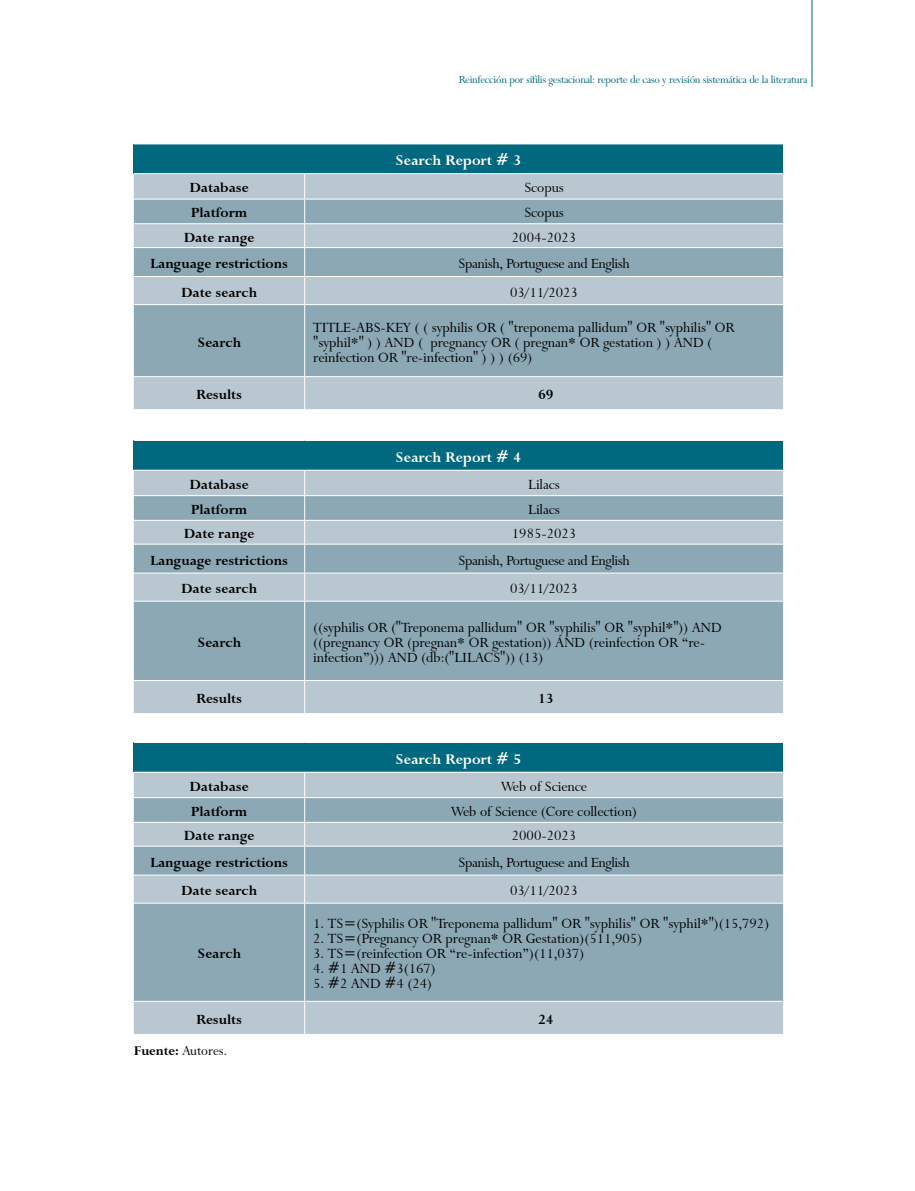
<style>
.page{position:relative;width:915px;height:1191px;background:#fff}
.page>*{position:absolute;margin:0;border:0;box-sizing:border-box;transform-origin:0 0}
.t1{font:700 16.5px "Lapidary 333 BT";color:#fff}
.t2{font:15.75px/15px "Lapidary 333 BT";color:#000}
.t3{font:700 15.75px "Lapidary 333 BT";color:#000}
.t4{font:15.75px "Lapidary 333 BT";letter-spacing:-.02em;color:#000}
.t5{font:15px "Lapidary 333 BT";color:#000}
.t6{font:12px "Lapidary 333 BT";letter-spacing:-.02em;color:#00687f}
.s1{font-weight:700}
</style>
<div class="page">
<hr style="left:811px;top:0;width:1px;height:87px;background:#00687f">
<div style="left:134px;top:144px;width:648px;height:30px;background:#00687f"></div>
<div style="left:134px;top:174px;width:648px;height:235px;background:#b9c7d0"></div>
<svg style="left:134px;top:200px;width:648px;height:176px;background:#99b1bd"></svg>
<hr style="left:134px;top:199px;width:170px;height:1px;background:#fff">
<hr style="left:304px;top:199px;width:478px;height:1px;background:#fff">
<hr style="left:134px;top:247px;width:170px;height:1px;background:#fff">
<hr style="left:304px;top:247px;width:478px;height:1px;background:#fff">
<svg style="left:304px;top:174px;width:1px;height:130px"></svg>
<hr style="left:304px;top:305px;width:1px;height:71px;background:#fff">
<hr style="left:304px;top:377px;width:1px;height:32px;background:#fff">
<hr style="left:134px;top:144px;width:170px;height:1px;background:#fff">
<hr style="left:304px;top:144px;width:478px;height:1px;background:#fff">
<hr style="left:134px;top:223px;width:170px;height:1px;background:#fff">
<hr style="left:304px;top:223px;width:478px;height:1px;background:#fff">
<hr style="left:134px;top:276px;width:170px;height:1px;background:#fff">
<hr style="left:304px;top:276px;width:478px;height:1px;background:#fff">
<hr style="left:134px;top:304px;width:170px;height:1px;background:#fff">
<hr style="left:304px;top:304px;width:478px;height:1px;background:#fff">
<hr style="left:134px;top:376px;width:170px;height:1px;background:#fff">
<hr style="left:304px;top:376px;width:478px;height:1px;background:#fff">
<hr style="left:134px;top:173px;width:170px;height:1px;background:#fff">
<hr style="left:304px;top:173px;width:478px;height:1px;background:#fff">
<div style="left:134px;top:440px;width:648px;height:30px;background:#00687f"></div>
<div style="left:134px;top:471px;width:648px;height:242px;background:#b9c7d0"></div>
<svg style="left:134px;top:496px;width:648px;height:184px;background:#99b1bd"></svg>
<hr style="left:134px;top:495px;width:170px;height:1px;background:#fff">
<hr style="left:304px;top:495px;width:478px;height:1px;background:#fff">
<hr style="left:134px;top:544px;width:170px;height:1px;background:#fff">
<hr style="left:304px;top:544px;width:478px;height:1px;background:#fff">
<svg style="left:304px;top:471px;width:1px;height:130px"></svg>
<hr style="left:304px;top:601px;width:1px;height:79px;background:#fff">
<hr style="left:304px;top:681px;width:1px;height:32px;background:#fff">
<hr style="left:134px;top:440px;width:170px;height:1px;background:#fff">
<hr style="left:304px;top:440px;width:478px;height:1px;background:#fff">
<hr style="left:134px;top:520px;width:170px;height:1px;background:#fff">
<hr style="left:304px;top:520px;width:478px;height:1px;background:#fff">
<hr style="left:134px;top:572px;width:170px;height:1px;background:#fff">
<hr style="left:304px;top:572px;width:478px;height:1px;background:#fff">
<hr style="left:134px;top:601px;width:170px;height:1px;background:#fff">
<hr style="left:304px;top:601px;width:478px;height:1px;background:#fff">
<hr style="left:134px;top:680px;width:170px;height:1px;background:#fff">
<hr style="left:304px;top:680px;width:478px;height:1px;background:#fff">
<div style="left:134px;top:742px;width:648px;height:30px;background:#00687f"></div>
<div style="left:134px;top:773px;width:648px;height:261px;background:#b9c7d0"></div>
<svg style="left:134px;top:798px;width:648px;height:203px;background:#98b0bc"></svg>
<hr style="left:134px;top:797px;width:170px;height:1px;background:#fff">
<hr style="left:304px;top:797px;width:478px;height:1px;background:#fff">
<hr style="left:134px;top:845px;width:170px;height:1px;background:#fff">
<hr style="left:304px;top:845px;width:478px;height:1px;background:#fff">
<svg style="left:304px;top:773px;width:1px;height:129px"></svg>
<hr style="left:304px;top:903px;width:1px;height:98px;background:#fff">
<hr style="left:304px;top:1001px;width:1px;height:33px;background:#fff">
<hr style="left:134px;top:742px;width:170px;height:1px;background:#fff">
<hr style="left:304px;top:742px;width:478px;height:1px;background:#fff">
<hr style="left:134px;top:822px;width:170px;height:1px;background:#fff">
<hr style="left:304px;top:822px;width:478px;height:1px;background:#fff">
<hr style="left:134px;top:874px;width:170px;height:1px;background:#fff">
<hr style="left:304px;top:874px;width:478px;height:1px;background:#fff">
<hr style="left:134px;top:902px;width:170px;height:1px;background:#fff">
<hr style="left:304px;top:902px;width:478px;height:1px;background:#fff">
<hr style="left:134px;top:1001px;width:170px;height:1px;background:#fff">
<hr style="left:304px;top:1001px;width:478px;height:1px;background:#fff">
<p class="t6" style="left:458px;top:73px;width:350px">Reinfección por sífilis gestacional: reporte de caso y revisión sistemática de la literatura</p>
<p class="t1" style="left:395px;top:151px;width:127px">Search Report # 3</p>
<p class="t3" style="left:189px;top:179px;width:61px">Database</p>
<p class="t2" style="left:524px;top:180px;width:41px">Scopus</p>
<p class="t3" style="left:191px;top:204px;width:58px">Platform</p>
<p class="t2" style="left:524px;top:205px;width:41px">Scopus</p>
<p class="t3" style="left:184px;top:228px;width:72px">Date range</p>
<p class="t2" style="left:511px;top:230px;width:66px">2004-2023</p>
<p class="t3" style="left:150px;top:254px;width:139px">Language restrictions</p>
<p class="t4" style="left:458px;top:255px;width:173px">Spanish, Portuguese and English</p>
<p class="t3" style="left:181px;top:283px;width:77px">Date search</p>
<p class="t2" style="left:510px;top:285px;width:69px">03/11/2023</p>
<p class="t3" style="left:197px;top:333px;width:45px">Search</p>
<p class="t2" style="left:313px;top:320px;width:422px">TITLE-ABS-KEY ( ( syphilis OR ( "treponema pallidum" OR "syphilis" OR "syphil*" ) ) AND ( pregnancy OR ( pregnan* OR gestation ) ) AND ( reinfection OR "re-infection" ) ) ) (69)</p>
<p class="t3" style="left:196px;top:385px;width:47px">Results</p>
<p class="t3" style="left:538px;top:385px;width:17px">69</p>
<p class="t1" style="left:395px;top:447px;width:127px">Search Report # 4</p>
<p class="t3" style="left:189px;top:475px;width:61px">Database</p>
<p class="t2" style="left:528px;top:477px;width:33px">Lilacs</p>
<p class="t3" style="left:191px;top:500px;width:58px">Platform</p>
<p class="t2" style="left:528px;top:502px;width:33px">Lilacs</p>
<p class="t3" style="left:184px;top:524px;width:72px">Date range</p>
<p class="t2" style="left:511px;top:526px;width:66px">1985-2023</p>
<p class="t3" style="left:150px;top:551px;width:139px">Language restrictions</p>
<p class="t4" style="left:458px;top:551px;width:173px">Spanish, Portuguese and English</p>
<p class="t3" style="left:181px;top:579px;width:77px">Date search</p>
<p class="t2" style="left:510px;top:581px;width:69px">03/11/2023</p>
<p class="t3" style="left:197px;top:633px;width:45px">Search</p>
<p class="t2" style="left:313px;top:620px;width:410px">((syphilis OR ("Treponema pallidum" OR "syphilis" OR "syphil*")) AND ((pregnancy OR (pregnan* OR gestation)) AND (reinfection OR “re&shy;infection”))) AND (db:("LILACS")) (13)</p>
<p class="t3" style="left:196px;top:689px;width:47px">Results</p>
<p class="t3" style="left:538px;top:689px;width:17px">13</p>
<p class="t1" style="left:395px;top:749px;width:127px">Search Report # 5</p>
<p class="t3" style="left:189px;top:777px;width:61px">Database</p>
<p class="t2" style="left:501px;top:779px;width:88px">Web of Science</p>
<p class="t3" style="left:191px;top:802px;width:58px">Platform</p>
<p class="t2" style="left:451px;top:804px;width:187px">Web of Science (Core collection)</p>
<p class="t3" style="left:184px;top:826px;width:72px">Date range</p>
<p class="t2" style="left:511px;top:828px;width:66px">2000-2023</p>
<p class="t3" style="left:150px;top:853px;width:139px">Language restrictions</p>
<p class="t4" style="left:458px;top:853px;width:173px">Spanish, Portuguese and English</p>
<p class="t3" style="left:181px;top:881px;width:77px">Date search</p>
<p class="t2" style="left:510px;top:883px;width:69px">03/11/2023</p>
<p class="t3" style="left:197px;top:944px;width:45px">Search</p>
<p class="t2" style="left:313px;top:916px;width:457px">1. TS=(Syphilis OR "Treponema pallidum" OR "syphilis" OR "syphil*")(15,792)</p>
<p class="t2" style="left:313px;top:931px;width:330px">2. TS=(Pregnancy OR pregnan* OR Gestation)(511,905)</p>
<p class="t2" style="left:313px;top:946px;width:273px">3. TS=(reinfection OR “re-infection”)(11,037)</p>
<p class="t2" style="left:313px;top:961px;width:124px">4. #1 AND #3(167)</p>
<p class="t2" style="left:313px;top:976px;width:120px">5. #2 AND #4 (24)</p>
<p class="t3" style="left:196px;top:1010px;width:47px">Results</p>
<p class="t3" style="left:538px;top:1010px;width:17px">24</p>
<p class="t5" style="left:134px;top:1042px;width:95px"><span class="s1">Fuente:</span> Autores.</p>
</div>
